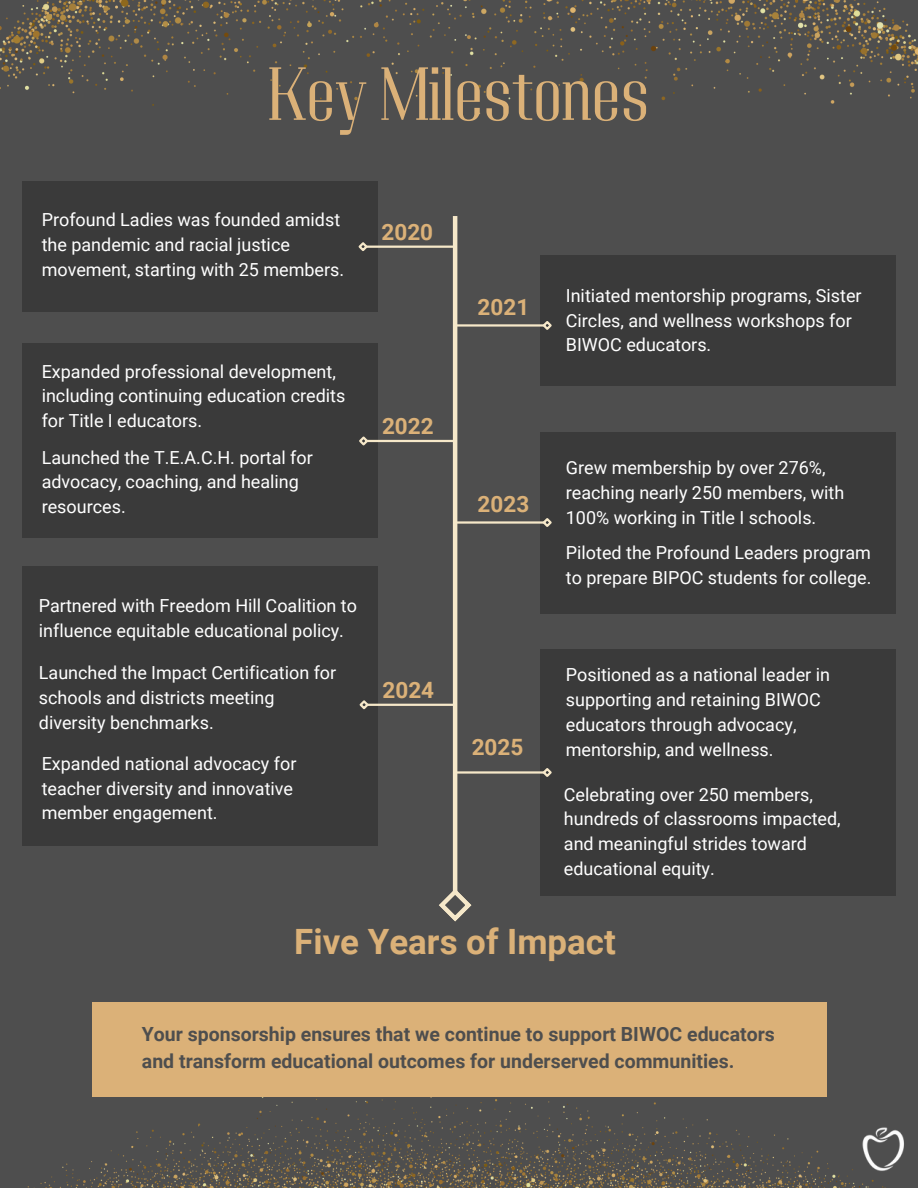
<style>
.page{position:relative;width:918px;height:1188px;background:#4e4e4e}
.page>*{position:absolute;margin:0;border:0;box-sizing:border-box;transform-origin:0 0}
.t1{font:75px "Adirek Serif 400";color:#dbb178}
.t2{font:700 34.95px "Roboto";color:#dbb178}
.t3{font:700 22.5px "Roboto";color:#dbb178}
.t4{font:700 19.5px/27px "Roboto";color:#4e4e4e}
.t5{font:18px/24.8px "Roboto";color:#fff}
</style>
<div class="page">
<img style="left:0;top:0;width:918px;height:114px">
<hr style="left:453px;top:216px;width:4px;height:678px;background:#f6e8c9">
<div style="left:22px;top:181px;width:356px;height:131px;background:#3a3a3a"></div>
<hr style="left:366px;top:246px;width:89px;height:2px;background:#f6e8c9">
<svg style="left:358px;top:242px;width:12px;height:9px"></svg>
<div style="left:540px;top:256px;width:356px;height:130px;background:#3a3a3a"></div>
<hr style="left:455px;top:324px;width:89px;height:3px;background:#f6e8c9">
<svg style="left:541px;top:321px;width:11px;height:9px"></svg>
<img style="left:27px;top:1099px;width:859px;height:89px">
<div style="left:92px;top:1002px;width:734px;height:94px;background:#dbb178"></div>
<div style="left:540px;top:432px;width:356px;height:181px;background:#3a3a3a"></div>
<div style="left:22px;top:566px;width:356px;height:280px;background:#3a3a3a"></div>
<div style="left:540px;top:649px;width:356px;height:247px;background:#3a3a3a"></div>
<img style="left:861px;top:1124px;width:43px;height:53px">
<svg style="left:439px;top:889px;width:33px;height:33px"></svg>
<div style="left:22px;top:344px;width:356px;height:194px;background:#3a3a3a"></div>
<hr style="left:366px;top:440px;width:90px;height:2px;background:#f6e8c9">
<svg style="left:359px;top:436px;width:11px;height:10px"></svg>
<hr style="left:455px;top:521px;width:89px;height:3px;background:#f6e8c9">
<svg style="left:541px;top:518px;width:11px;height:9px"></svg>
<hr style="left:367px;top:704px;width:89px;height:2px;background:#f6e8c9">
<svg style="left:359px;top:700px;width:12px;height:10px"></svg>
<hr style="left:455px;top:771px;width:89px;height:3px;background:#f6e8c9">
<svg style="left:541px;top:768px;width:11px;height:9px"></svg>
<h1 class="t1" style="left:269px;top:50px;width:382px">Key Milestones</h1>
<p class="t5" style="left:42px;top:208px;width:304px">Profound Ladies was founded amidst the pandemic and racial justice movement, starting with 25 members.</p>
<p class="t3" style="left:382px;top:219px;width:53px">2020</p>
<p class="t5" style="left:42px;top:359px;width:305px">Expanded professional development, including continuing education credits for Title I educators.</p>
<h3 class="t5" style="left:42px;top:445px;width:273px">Launched the T.E.A.C.H. portal for advocacy, coaching, and healing resources.</h3>
<p class="t3" style="left:382px;top:413px;width:53px">2022</p>
<h3 class="t5" style="left:39px;top:593px;width:320px">Partnered with Freedom Hill Coalition to influence equitable educational policy.</h3>
<p class="t5" style="left:39px;top:661px;width:299px">Launched the Impact Certification for schools and districts meeting diversity benchmarks.</p>
<p class="t5" style="left:42px;top:751px;width:256px">Expanded national advocacy for teacher diversity and innovative member engagement.</p>
<p class="t3" style="left:383px;top:677px;width:53px">2024</p>
<h3 class="t3" style="left:478px;top:294px;width:53px">2021</h3>
<p class="t5" style="left:566px;top:283px;width:297px">Initiated mentorship programs, Sister<br>Circles, and wellness workshops for<br>BIWOC educators.</p>
<h3 class="t3" style="left:478px;top:492px;width:53px">2023</h3>
<p class="t3" style="left:472px;top:734px;width:53px">2025</p>
<p class="t5" style="left:566px;top:455px;width:280px">Grew membership by over 276%, reaching nearly 250 members, with<br>100% working in Title I schools.</p>
<p class="t5" style="left:566px;top:541px;width:307px">Piloted the Profound Leaders program to prepare BIPOC students for college.</p>
<p class="t5" style="left:566px;top:663px;width:266px">Positioned as a national leader in supporting and retaining BIWOC educators through advocacy, mentorship, and wellness.</p>
<p class="t5" style="left:564px;top:782px;width:278px">Celebrating over 250 members, hundreds of classrooms impacted, and meaningful strides toward educational equity.</p>
<p class="t2" style="left:294px;top:922px;width:323px">Five Years of Impact</p>
<p class="t4" style="left:142px;top:1021px;width:635px">Your sponsorship ensures that we continue to support BIWOC educators and transform educational outcomes for underserved communities.</p>
</div>
